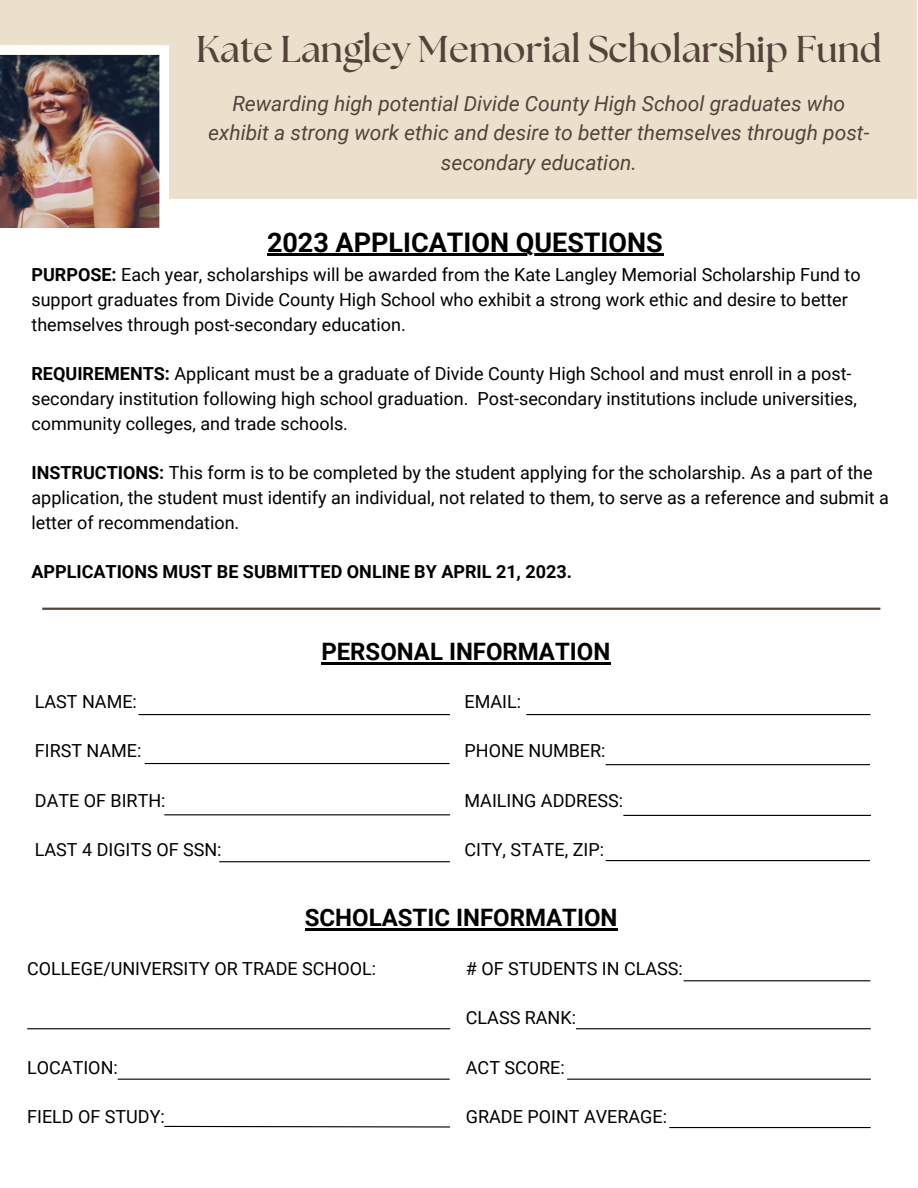
<style>
.page{position:relative;width:918px;height:1188px;background:#fff}
.page>*{position:absolute;margin:0;border:0;box-sizing:border-box;transform-origin:0 0}
.t1{font:700 37.35px "The Seasons";color:#54423b}
.t2{font:700 27px "Roboto";color:#000}
.t3{font:700 24px "Roboto";color:#000}
.t4{font:italic 21px/29.2px "Roboto";color:#54423b;text-align:center}
.t5{font:18px/24.8px "Roboto";color:#000}
.t6{font:700 18px "Roboto";color:#000}
.s1{font-weight:700}
</style>
<div class="page">
<div style="left:0;top:0;width:916px;height:199px;background:#eae0cc"></div>
<img style="left:0;top:45px;width:169px;height:183px">
<hr style="left:267px;top:254px;width:396px;height:2px;background:#000">
<hr style="left:321px;top:662px;width:289px;height:3px;background:#000">
<hr style="left:305px;top:928px;width:313px;height:2px;background:#000">
<hr style="left:42px;top:608px;width:838px;height:2px;background:#54423b">
<hr style="left:138px;top:714px;width:312px;height:1px;background:#000">
<hr style="left:145px;top:763px;width:305px;height:1px;background:#000">
<hr style="left:164px;top:814px;width:286px;height:1px;background:#000">
<hr style="left:219px;top:861px;width:231px;height:1px;background:#000">
<hr style="left:526px;top:714px;width:345px;height:1px;background:#000">
<hr style="left:606px;top:764px;width:264px;height:1px;background:#000">
<hr style="left:623px;top:815px;width:248px;height:1px;background:#000">
<hr style="left:606px;top:860px;width:264px;height:1px;background:#000">
<hr style="left:684px;top:980px;width:186px;height:1px;background:#000">
<hr style="left:576px;top:1028px;width:295px;height:1px;background:#000">
<hr style="left:567px;top:1079px;width:304px;height:1px;background:#000">
<hr style="left:669px;top:1127px;width:202px;height:1px;background:#000">
<hr style="left:27px;top:1028px;width:423px;height:1px;background:#000">
<hr style="left:118px;top:1079px;width:332px;height:1px;background:#000">
<svg style="left:164px;top:1125px;width:287px;height:3px"></svg>
<h1 class="t1" style="left:196px;top:32px;width:687px">Kate Langley Memorial Scholarship Fund</h1>
<p class="t4" style="left:208px;top:89px;width:663px">Rewarding high potential Divide County High School graduates who exhibit a strong work ethic and desire to better themselves through post&shy;secondary education.</p>
<h2 class="t2" style="left:267px;top:226px;width:397px">2023 APPLICATION QUESTIONS</h2>
<p class="t5" style="left:31px;top:263px;width:831px"><span class="s1">PURPOSE:</span> Each year, scholarships will be awarded from the Kate Langley Memorial Scholarship Fund to support graduates from Divide County High School who exhibit a strong work ethic and desire to better themselves through post-secondary education.</p>
<p class="t5" style="left:31px;top:362px;width:827px"><span class="s1">REQUIREMENTS:</span> Applicant must be a graduate of Divide County High School and must enroll in a post&shy;secondary institution following high school graduation. Post-secondary institutions include universities, community colleges, and trade schools.</p>
<p class="t5" style="left:31px;top:461px;width:859px"><span class="s1">INSTRUCTIONS:</span> This form is to be completed by the student applying for the scholarship. As a part of the application, the student must identify an individual, not related to them, to serve as a reference and submit a letter of recommendation.</p>
<p class="t6" style="left:31px;top:561px;width:542px">APPLICATIONS MUST BE SUBMITTED ONLINE BY APRIL 21, 2023.</p>
<p class="t5" style="left:35px;top:689px;width:104px">LAST NAME:</p>
<p class="t5" style="left:35px;top:739px;width:108px">FIRST NAME:</p>
<p class="t5" style="left:35px;top:788px;width:132px">DATE OF BIRTH:</p>
<p class="t5" style="left:35px;top:838px;width:188px">LAST 4 DIGITS OF SSN:</p>
<h3 class="t3" style="left:321px;top:638px;width:291px">PERSONAL INFORMATION</h3>
<p class="t5" style="left:465px;top:689px;width:58px">EMAIL:</p>
<p class="t5" style="left:465px;top:739px;width:143px">PHONE NUMBER:</p>
<p class="t5" style="left:465px;top:788px;width:160px">MAILING ADDRESS:</p>
<p class="t5" style="left:465px;top:838px;width:141px">CITY, STATE, ZIP:</p>
<h3 class="t3" style="left:305px;top:904px;width:314px">SCHOLASTIC INFORMATION</h3>
<p class="t5" style="left:466px;top:956px;width:218px"># OF STUDENTS IN CLASS:</p>
<p class="t5" style="left:466px;top:1006px;width:112px">CLASS RANK:</p>
<p class="t5" style="left:466px;top:1055px;width:100px">ACT SCORE:</p>
<p class="t5" style="left:466px;top:1105px;width:203px">GRADE POINT AVERAGE:</p>
<p class="t5" style="left:27px;top:956px;width:351px">COLLEGE/UNIVERSITY OR TRADE SCHOOL:</p>
<p class="t5" style="left:27px;top:1055px;width:92px">LOCATION:</p>
<p class="t5" style="left:27px;top:1105px;width:139px">FIELD OF STUDY:</p>
</div>
